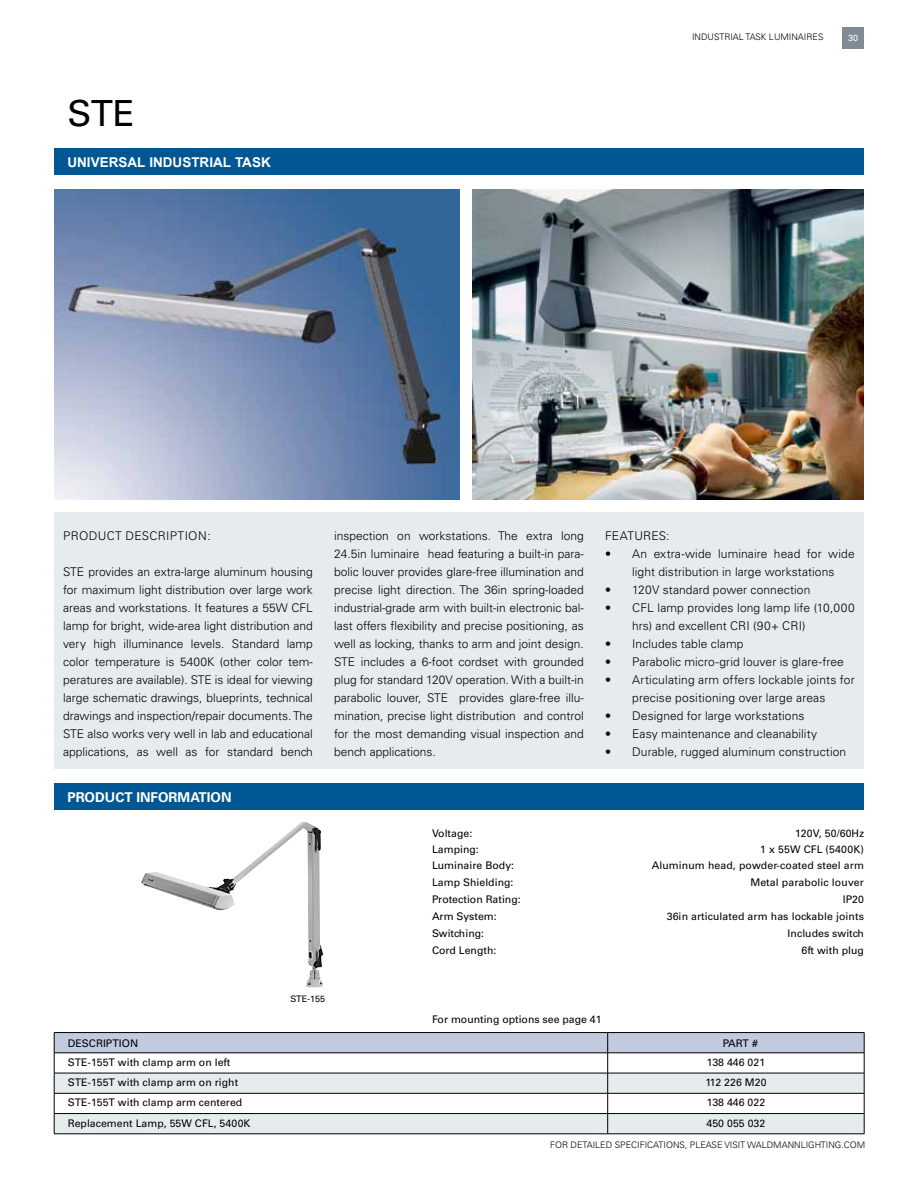
<style>
.page{position:relative;width:918px;height:1188px;background:#fff}
.page>*{position:absolute;margin:0;border:0;box-sizing:border-box;transform-origin:0 0}
.t1{font:36px "Univers";color:#000}
.t2{font:700 13.5px "Arial";color:#fff}
.t3{font:700 13.5px "Univers";color:#fff}
.t4{font:300 12px/18px "Univers";color:#000;text-align:justify}
.t5{font:300 12px/18px "Univers LT Std";letter-spacing:.01em;color:#000;text-align:center}
.t6{font:300 12px "Univers";letter-spacing:.025em;color:#000}
.t7{font:10.5px "Univers";letter-spacing:.005em;color:#000}
.t8{font:300 9px "Univers LT Std";color:#000}
.t9{font:9px "Univers";letter-spacing:-.01em;color:#000}
.t10{font:9px "Univers";color:#fff}
</style>
<div class="page">
<div style="left:842px;top:27px;width:22px;height:22px;background:#818b96"></div>
<div style="left:54px;top:512px;width:810px;height:257px;background:#e6ebee"></div>
<div style="left:54px;top:148px;width:810px;height:28px;background:#005793"></div>
<img style="left:54px;top:189px;width:405px;height:311px">
<img style="left:472px;top:189px;width:392px;height:311px">
<hr style="left:54px;top:1032px;width:554px;height:1px;background:#000">
<hr style="left:608px;top:1032px;width:256px;height:1px;background:#000">
<svg style="left:54px;top:1033px;width:811px;height:101px"></svg>
<hr style="left:54px;top:1134px;width:554px;height:1px;background:#000">
<hr style="left:608px;top:1134px;width:256px;height:1px;background:#000">
<img style="left:141px;top:822px;width:182px;height:165px">
<div style="left:54px;top:783px;width:810px;height:27px;background:#005793"></div>
<h1 class="t1" style="left:68px;top:92px;width:69px">STE</h1>
<p class="t2" style="left:68px;top:153px;width:205px">UNIVERSAL INDUSTRIAL TASK</p>
<p class="t8" style="left:692px;top:32px;width:133px">INDUSTRIAL TASK LUMINAIRES</p>
<p class="t10" style="left:848px;top:33px;width:12px">30</p>
<p class="t6" style="left:63px;top:529px;width:149px">PRODUCT DESCRIPTION:</p>
<p class="t4" style="left:63px;top:563px;width:251px">STE provides an extra-large aluminum housing for maximum light distribution over large work areas and workstations. It features a 55W CFL lamp for bright, wide-area light distribution and very high illuminance levels. Standard lamp color temperature is 5400K (other color tem&shy;peratures are available). STE is ideal for viewing large schematic drawings, blueprints, technical drawings and inspection/repair documents. The STE also works very well in lab and educational applications, as well as for standard bench</p>
<p class="t3" style="left:68px;top:789px;width:166px">PRODUCT INFORMATION</p>
<p class="t4" style="left:334px;top:527px;width:251px">inspection on workstations. The extra long 24.5in luminaire head featuring a built-in para&shy;bolic louver provides glare-free illumination and precise light direction. The 36in spring-loaded industrial-grade arm with built-in electronic bal&shy;last offers flexibility and precise positioning, as well as locking, thanks to arm and joint design.<br>STE includes a 6-foot cordset with grounded plug for standard 120V operation. With a built-in parabolic louver, STE provides glare-free illu&shy;mination, precise light distribution and control for the most demanding visual inspection and bench applications.</p>
<p class="t5" style="left:605px;top:527px;width:66px">FEATURES:</p>
<p class="t5" style="left:605px;top:545px;width:251px">• An extra-wide luminaire head for wide light distribution in large workstations</p>
<p class="t5" style="left:605px;top:581px;width:207px">• 120V standard power connection</p>
<p class="t5" style="left:632px;top:599px;width:224px;text-align:left;text-indent:-27px">• CFL lamp provides long lamp life (10,000 hrs) and excellent CRI (90+ CRI)</p>
<p class="t5" style="left:605px;top:635px;width:140px">• Includes table clamp</p>
<p class="t5" style="left:605px;top:653px;width:240px">• Parabolic micro-grid louver is glare-free</p>
<p class="t5" style="left:605px;top:671px;width:251px">• Articulating arm offers lockable joints for precise positioning over large areas</p>
<p class="t5" style="left:605px;top:707px;width:201px">• Designed for large workstations</p>
<p class="t5" style="left:605px;top:725px;width:214px">• Easy maintenance and cleanability</p>
<p class="t5" style="left:605px;top:743px;width:243px">• Durable, rugged aluminum construction</p>
<p class="t7" style="left:432px;top:827px;width:42px">Voltage:</p>
<p class="t7" style="left:795px;top:827px;width:70px">120V, 50/60Hz</p>
<p class="t7" style="left:432px;top:843px;width:48px">Lamping:</p>
<p class="t7" style="left:760px;top:843px;width:105px">1 x 55W CFL (5400K)</p>
<p class="t7" style="left:432px;top:859px;width:84px">Luminaire Body:</p>
<p class="t7" style="left:652px;top:859px;width:214px">Aluminum head, powder-coated steel arm</p>
<p class="t7" style="left:432px;top:876px;width:83px">Lamp Shielding:</p>
<p class="t7" style="left:750px;top:876px;width:115px">Metal parabolic louver</p>
<p class="t7" style="left:432px;top:893px;width:90px">Protection Rating:</p>
<p class="t7" style="left:843px;top:893px;width:23px">IP20</p>
<p class="t7" style="left:432px;top:910px;width:66px">Arm System:</p>
<p class="t7" style="left:667px;top:910px;width:199px">36in articulated arm has lockable joints</p>
<p class="t7" style="left:432px;top:927px;width:54px">Switching:</p>
<p class="t7" style="left:788px;top:927px;width:78px">Includes switch</p>
<p class="t7" style="left:432px;top:944px;width:66px">Cord Length:</p>
<p class="t7" style="left:801px;top:944px;width:64px">6ft with plug</p>
<p class="t9" style="left:290px;top:994px;width:36px">STE-155</p>
<p class="t7" style="left:432px;top:1013px;width:171px">For mounting options see page 41</p>
<p class="t7" style="left:68px;top:1037px;width:72px">DESCRIPTION</p>
<p class="t7" style="left:723px;top:1037px;width:37px">PART #</p>
<p class="t7" style="left:68px;top:1056px;width:164px">STE-155T with clamp arm on left</p>
<p class="t7" style="left:707px;top:1056px;width:60px">138 446 021</p>
<p class="t7" style="left:68px;top:1076px;width:172px">STE-155T with clamp arm on right</p>
<p class="t7" style="left:705px;top:1076px;width:63px">112 226 M20</p>
<p class="t7" style="left:68px;top:1096px;width:176px">STE-155T with clamp arm centered</p>
<p class="t7" style="left:707px;top:1096px;width:60px">138 446 022</p>
<p class="t7" style="left:68px;top:1117px;width:184px">Replacement Lamp, 55W CFL, 5400K</p>
<p class="t7" style="left:707px;top:1117px;width:60px">450 055 032</p>
<p class="t8" style="left:550px;top:1139px;width:317px">FOR DETAILED SPECIFICATIONS, PLEASE VISIT WALDMANNLIGHTING.COM</p>
</div>
